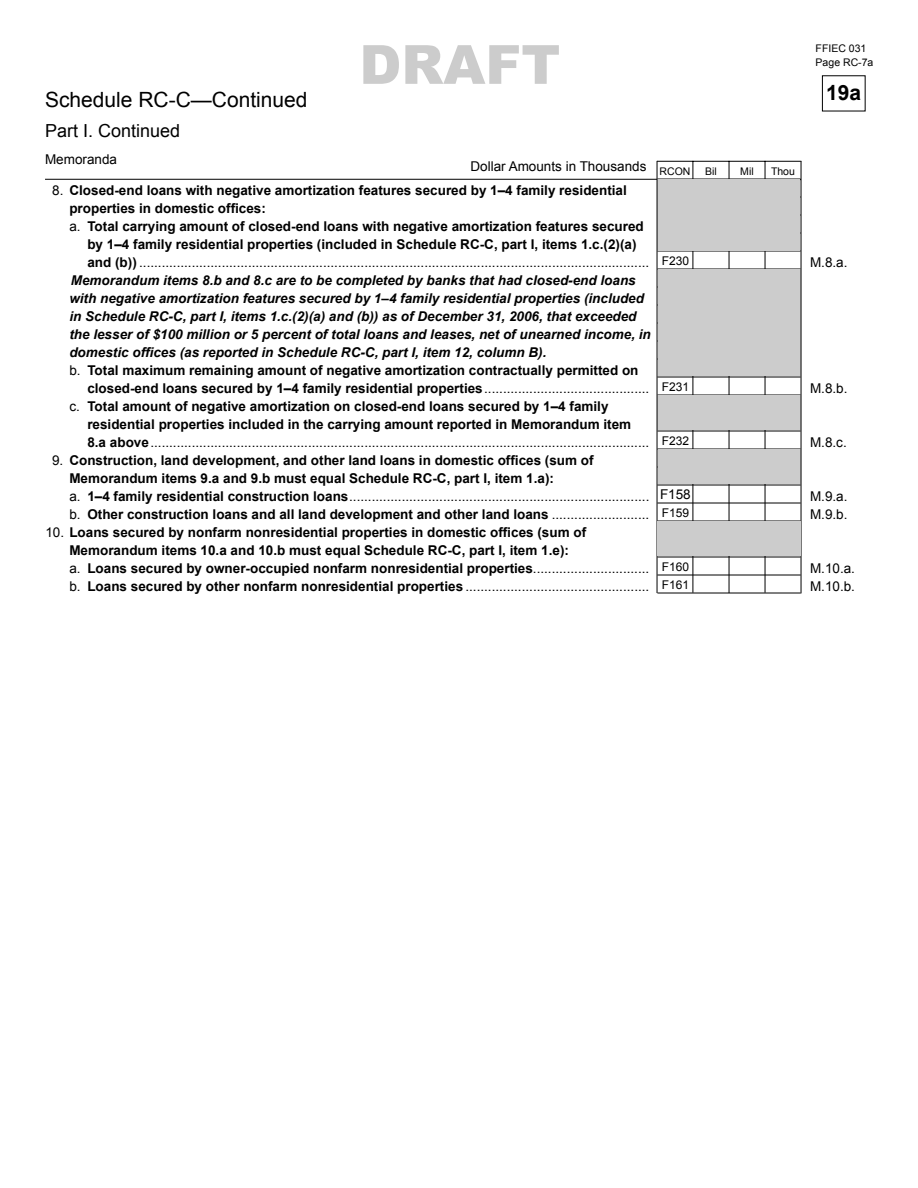
<style>
.page{position:relative;width:918px;height:1188px;background:#fff}
.page>*{position:absolute;margin:0;border:0;box-sizing:border-box;transform-origin:0 0}
.t1{font:900 54px "Arial";color:#ccc}
.t2{font:21px "Arial";color:#000}
.t3{font:700 21px "Arial";color:#000}
.t4{font:18px "Arial";color:#000}
.t5{font:700 13.5px/18px "Arial";color:#000}
.t6{font:13.5px/18px "Arial";color:#000}
.t7{font:italic 700 13.5px "Arial";color:#000}
.t8{font:12px/18px "Arial";color:#000}
.t9{font:10.5px/13.5px "Arial";color:#000}
.s1{font-weight:400}
.s2{font-weight:700}
</style>
<div class="page">
<svg style="left:45px;top:75px;width:821px;height:519px"></svg>
<div style="left:657px;top:179px;width:143px;height:71px;background:#ccc"></div>
<div style="left:658px;top:269px;width:143px;height:107px;background:#ccc"></div>
<div style="left:657px;top:395px;width:144px;height:35px;background:#ccc"></div>
<div style="left:658px;top:449px;width:143px;height:35px;background:#ccc"></div>
<hr style="left:801px;top:161px;width:1px;height:432px;background:#000">
<hr style="left:657px;top:161px;width:1px;height:432px;background:#000">
<div style="left:657px;top:521px;width:144px;height:35px;background:#ccc"></div>
<p class="t9" style="left:816px;top:42px;width:59px">FFIEC 031<br>Page RC-7a</p>
<h1 class="t1" style="left:359px;top:24px;width:203px">DRAFT</h1>
<h2 class="t2" style="left:45px;top:88px;width:264px">Schedule RC-C—Continued</h2>
<h2 class="t3" style="left:826px;top:81px;width:37px">19a</h2>
<h3 class="t4" style="left:45px;top:121px;width:137px">Part I. Continued</h3>
<p class="t6" style="left:45px;top:150px;width:74px">Memoranda</p>
<p class="t6" style="left:470px;top:157px;width:178px">Dollar Amounts in Thousands</p>
<p class="t5" style="left:52px;top:182px;width:576px"><span class="s1">8.</span> Closed-end loans with negative amortization features secured by 1–4 family residential</p>
<p class="t5" style="left:69px;top:200px;width:198px">properties in domestic offices:</p>
<p class="t5" style="left:69px;top:218px;width:576px"><span class="s1">a.</span> Total carrying amount of closed-end loans with negative amortization features secured</p>
<p class="t5" style="left:87px;top:236px;width:551px">by 1–4 family residential properties (included in Schedule RC-C, part I, items 1.c.(2)(a)</p>
<p class="t6" style="left:87px;top:254px;width:563px"><span class="s2">and (b))</span> ........................................................................................................................................</p>
<p class="t7" style="left:71px;top:273px;width:566px">Memorandum items 8.b and 8.c are to be completed by banks that had closed-end loans</p>
<p class="t7" style="left:69px;top:291px;width:576px">with negative amortization features secured by 1–4 family residential properties (included</p>
<p class="t7" style="left:69px;top:309px;width:569px">in Schedule RC-C, part I, items 1.c.(2)(a) and (b)) as of December 31, 2006, that exceeded</p>
<p class="t7" style="left:69px;top:327px;width:583px">the lesser of $100 million or 5 percent of total loans and leases, net of unearned income, in</p>
<p class="t7" style="left:69px;top:345px;width:479px">domestic offices (as reported in Schedule RC-C, part I, item 12, column B).</p>
<p class="t5" style="left:69px;top:362px;width:571px"><span class="s1">b.</span> Total maximum remaining amount of negative amortization contractually permitted on</p>
<p class="t5" style="left:87px;top:380px;width:563px">closed-end loans secured by 1–4 family residential properties <span class="s1">............................................</span></p>
<p class="t5" style="left:69px;top:398px;width:541px"><span class="s1">c.</span> Total amount of negative amortization on closed-end loans secured by 1–4 family</p>
<p class="t5" style="left:87px;top:416px;width:545px">residential properties included in the carrying amount reported in Memorandum item</p>
<p class="t6" style="left:87px;top:434px;width:563px"><span class="s2">8.a above</span> .....................................................................................................................................</p>
<p class="t5" style="left:69px;top:452px;width:582px;text-indent:-17px"><span class="s1">9.</span> Construction, land development, and other land loans in domestic offices (sum of Memorandum items 9.a and 9.b must equal Schedule RC-C, part I, item 1.a):<br><span class="s1">a.</span> 1–4 family residential construction loans <span class="s1">................................................................................ b.</span> Other construction loans and all land development and other land loans <span class="s1">..........................</span></p>
<p class="t5" style="left:69px;top:524px;width:581px;text-indent:-24px"><span class="s1">10.</span> Loans secured by nonfarm nonresidential properties in domestic offices (sum of Memorandum items 10.a and 10.b must equal Schedule RC-C, part I, item 1.e):<br><span class="s1">a.</span> Loans secured by owner-occupied nonfarm nonresidential properties<span class="s1">............................... b.</span> Loans secured by other nonfarm nonresidential properties <span class="s1">.................................................</span></p>
<p class="t9" style="left:660px;top:164px;width:32px">RCON</p>
<p class="t9" style="left:705px;top:164px;width:13px">Bil</p>
<p class="t9" style="left:740px;top:164px;width:15px">Mil</p>
<p class="t9" style="left:771px;top:164px;width:25px">Thou</p>
<p class="t8" style="left:662px;top:252px;width:29px">F230</p>
<p class="t6" style="left:810px;top:254px;width:39px">M.8.a.</p>
<p class="t8" style="left:662px;top:378px;width:29px">F231</p>
<p class="t6" style="left:810px;top:380px;width:39px">M.8.b.</p>
<p class="t8" style="left:662px;top:432px;width:29px">F232</p>
<p class="t6" style="left:810px;top:434px;width:38px">M.8.c.</p>
<p class="t6" style="left:660px;top:485px;width:32px">F158</p>
<p class="t8" style="left:662px;top:504px;width:29px">F159</p>
<p class="t6" style="left:810px;top:488px;width:39px">M.9.a.<br>M.9.b.</p>
<p class="t8" style="left:662px;top:558px;width:29px">F160<br>F161</p>
<p class="t6" style="left:810px;top:560px;width:47px">M.10.a.<br>M.10.b.</p>
</div>
